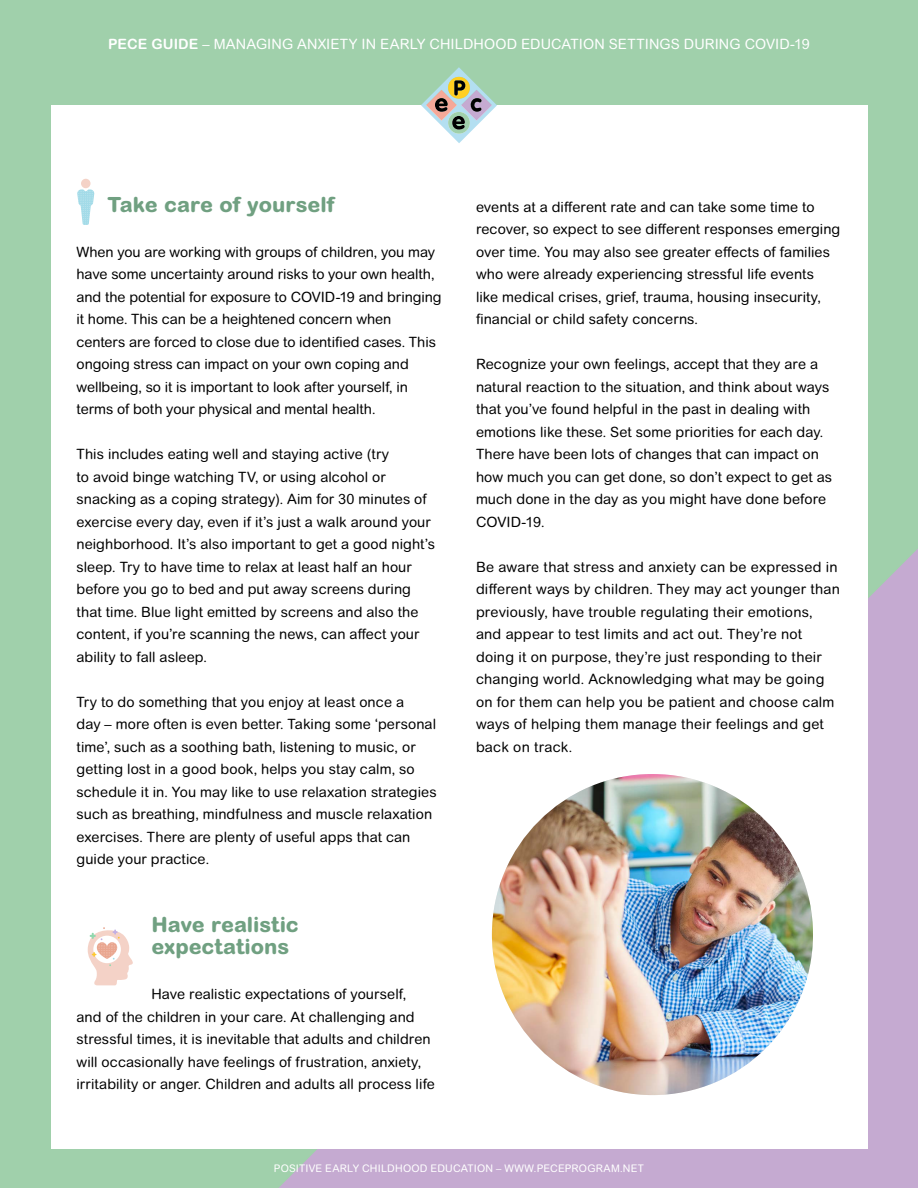
<style>
.page{position:relative;width:918px;height:1188px;background:#a0d0ab}
.page>*{position:absolute;margin:0;border:0;box-sizing:border-box;transform-origin:0 0}
.t1{font:800 21px/22.5px "Arial Rounded MT Pro";color:#70a081}
.t2{font:14.25px/22.5px "Arial Rounded MT Pro";letter-spacing:.005em;color:#000}
.t3{font:14.25px "Arial Rounded MT Pro";letter-spacing:.005em;color:#fff}
.t4{font:10.5px "Arial Rounded MT Pro";letter-spacing:.02em;color:#fff}
.s1{font-weight:700}
</style>
<div class="page">
<div style="left:279px;top:536px;width:639px;height:652px;background:#c5aad1"></div>
<div style="left:51px;top:105px;width:816px;height:1044px;background:#fff"></div>
<div style="left:81px;top:179px;width:10px;height:9px;background:#f4d2c7;border-radius:50%"></div>
<svg style="left:77px;top:189px;width:17px;height:36px"></svg>
<svg style="left:88px;top:927px;width:45px;height:58px"></svg>
<img style="left:492px;top:774px;width:321px;height:321px;border-radius:161px">
<svg style="left:421px;top:67px;width:76px;height:76px"></svg>
<p class="t3" style="left:108px;top:36px;width:703px"><span class="s1">PECE GUIDE</span> – MANAGING ANXIETY IN EARLY CHILDHOOD EDUCATION SETTINGS DURING COVID-19</p>
<h1 class="t1" style="left:108px;top:193px;width:228px">Take care of yourself</h1>
<p class="t2" style="left:77px;top:241px;width:367px">When you are working with groups of children, you may have some uncertainty around risks to your own health, and the potential for exposure to COVID-19 and bringing it home. This can be a heightened concern when centers are forced to close due to identified cases. This ongoing stress can impact on your own coping and wellbeing, so it is important to look after yourself, in terms of both your physical and mental health.</p>
<p class="t2" style="left:77px;top:443px;width:360px">This includes eating well and staying active (try<br>to avoid binge watching TV, or using alcohol or snacking as a coping strategy). Aim for 30 minutes of exercise every day, even if it’s just a walk around your neighborhood. It’s also important to get a good night’s sleep. Try to have time to relax at least half an hour before you go to bed and put away screens during that time. Blue light emitted by screens and also the content, if you’re scanning the news, can affect your ability to fall asleep.</p>
<p class="t2" style="left:77px;top:691px;width:362px">Try to do something that you enjoy at least once a<br>day – more often is even better. Taking some ‘personal time’, such as a soothing bath, listening to music, or getting lost in a good book, helps you stay calm, so schedule it in. You may like to use relaxation strategies such as breathing, mindfulness and muscle relaxation exercises. There are plenty of useful apps that can guide your practice.</p>
<h1 class="t1" style="left:151px;top:913px;width:149px">Have realistic expectations</h1>
<p class="t2" style="left:77px;top:983px;width:360px;text-indent:75px">Have realistic expectations of yourself, and of the children in your care. At challenging and stressful times, it is inevitable that adults and children will occasionally have feelings of frustration, anxiety, irritability or anger. Children and adults all process life</p>
<p class="t2" style="left:476px;top:196px;width:366px">events at a different rate and can take some time to recover, so expect to see different responses emerging over time. You may also see greater effects of families who were already experiencing stressful life events<br>like medical crises, grief, trauma, housing insecurity, financial or child safety concerns.</p>
<p class="t2" style="left:476px;top:353px;width:358px">Recognize your own feelings, accept that they are a natural reaction to the situation, and think about ways that you’ve found helpful in the past in dealing with emotions like these. Set some priorities for each day.<br>There have been lots of changes that can impact on how much you can get done, so don’t expect to get as much done in the day as you might have done before COVID-19.</p>
<p class="t2" style="left:476px;top:556px;width:365px">Be aware that stress and anxiety can be expressed in different ways by children. They may act younger than previously, have trouble regulating their emotions, and appear to test limits and act out. They’re not doing it on purpose, they’re just responding to their changing world. Acknowledging what may be going on for them can help you be patient and choose calm ways of helping them manage their feelings and get back on track.</p>
<p class="t4" style="left:274px;top:1163px;width:372px">POSITIVE EARLY CHILDHOOD EDUCATION – WWW.PECEPROGRAM.NET</p>
</div>
